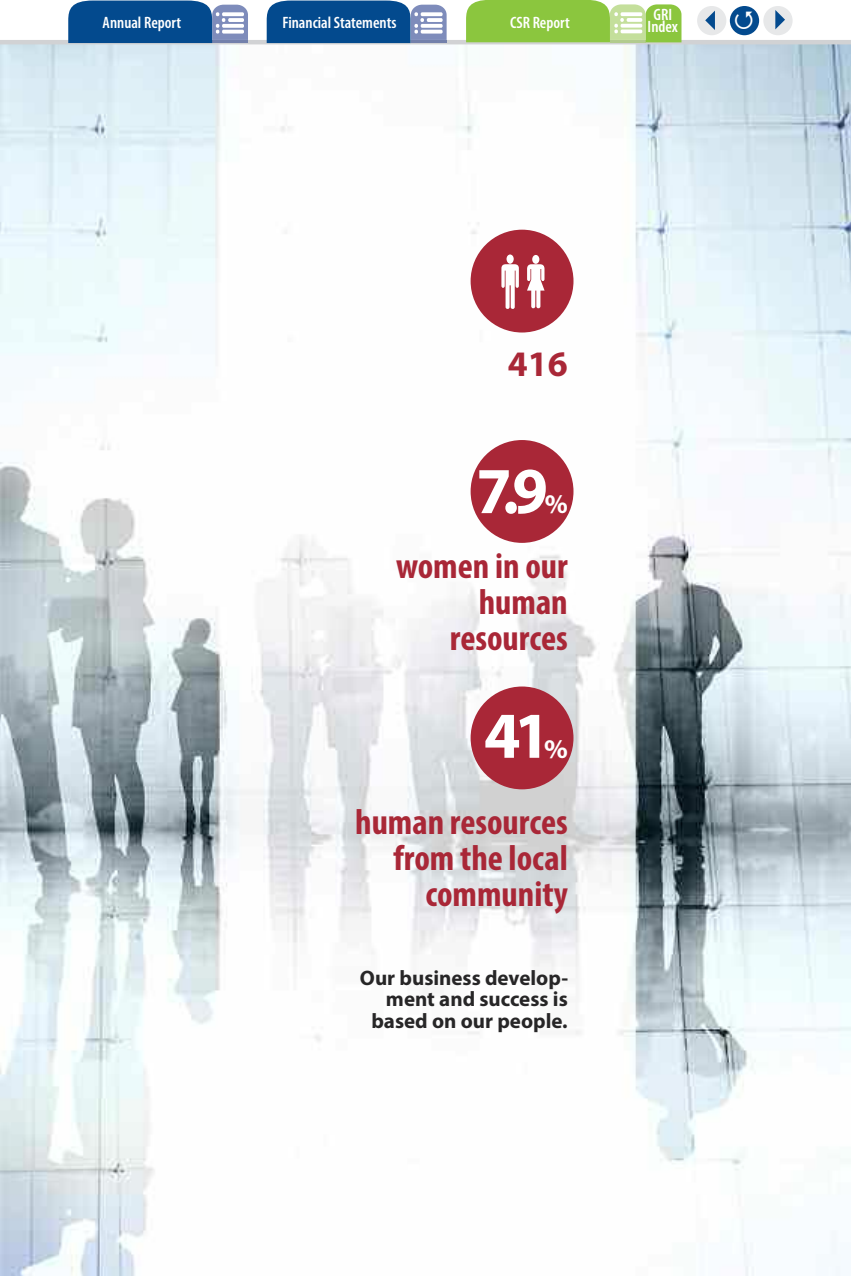
<style>
.page{position:relative;width:851px;height:1276px;background:#fff}
.page>*{position:absolute;margin:0;border:0;box-sizing:border-box;transform-origin:0 0}
.t1{font:700 66px "Myriad Pro";color:#fff}
.t2{font:700 condensed 36px/36px "Myriad Pro";color:#a92737;text-align:right}
.t3{font:700 36px "Myriad Pro";color:#a92737}
.t4{font:700 27px "Myriad Pro";color:#fff}
.t5{font:700 21px/21.6px "Myriad Pro";color:#272627;text-align:right}
.t6{font:600 condensed 16.5px "Myriad Pro";color:#fff}
</style>
<div class="page">
<div style="left:697px;top:6px;width:29px;height:29px;background:#e7e8e9;border-radius:50%"></div>
<div style="left:763px;top:6px;width:29px;height:29px;background:#e7e8e9;border-radius:50%"></div>
<div style="left:729px;top:6px;width:30px;height:29px;background:#034a8e;border-radius:50%"></div>
<img style="left:0;top:44px;width:850px;height:1232px">
<div style="left:470px;top:440px;width:103px;height:103px;background:#a92737;border-radius:50%"></div>
<div style="left:470px;top:686px;width:103px;height:103px;background:#a92737;border-radius:50%"></div>
<div style="left:470px;top:230px;width:103px;height:102px;background:#a92737;border-radius:50%"></div>
<svg style="left:775px;top:10px;width:10px;height:19px"></svg>
<svg style="left:705px;top:11px;width:9px;height:18px"></svg>
<svg style="left:0;top:40px;width:850px;height:4px;background:#cbd0cd"></svg>
<svg style="left:68px;top:1px;width:180px;height:42px;background:#225d9a"></svg>
<hr style="left:228px;top:18px;width:16px;height:4px;background:#fff;border-radius:2px">
<svg style="left:222px;top:24px;width:22px;height:4px"></svg>
<svg style="left:222px;top:30px;width:22px;height:4px"></svg>
<svg style="left:267px;top:1px;width:179px;height:42px;background:#215d9a"></svg>
<svg style="left:427px;top:18px;width:15px;height:4px"></svg>
<svg style="left:420px;top:24px;width:22px;height:4px"></svg>
<svg style="left:420px;top:30px;width:22px;height:4px"></svg>
<svg style="left:466px;top:0;width:215px;height:42px;background:#9cce5a"></svg>
<p class="t6" style="left:653px;top:9px;width:20px">GRI</p>
<p class="t6" style="left:103px;top:17px;width:80px">Annual Report</p>
<p class="t6" style="left:282px;top:17px;width:115px">Financial Statements</p>
<p class="t6" style="left:510px;top:17px;width:61px">CSR Report</p>
<p class="t6" style="left:647px;top:21px;width:32px">Index</p>
<p class="t3" style="left:507px;top:350px;width:61px">416</p>
<h1 class="t1" style="left:476px;top:466px;width:73px">7.9</h1>
<p class="t4" style="left:544px;top:494px;width:25px">%</p>
<p class="t2" style="left:396px;top:550px;width:173px">women in our human resources</p>
<h1 class="t1" style="left:484px;top:711px;width:68px">41</h1>
<p class="t4" style="left:544px;top:738px;width:25px">%</p>
<p class="t2" style="left:355px;top:807px;width:214px">human resources from the local community</p>
<p class="t5" style="left:360px;top:968px;width:210px">Our business develop&shy;ment and success is based on our people.</p>
</div>
